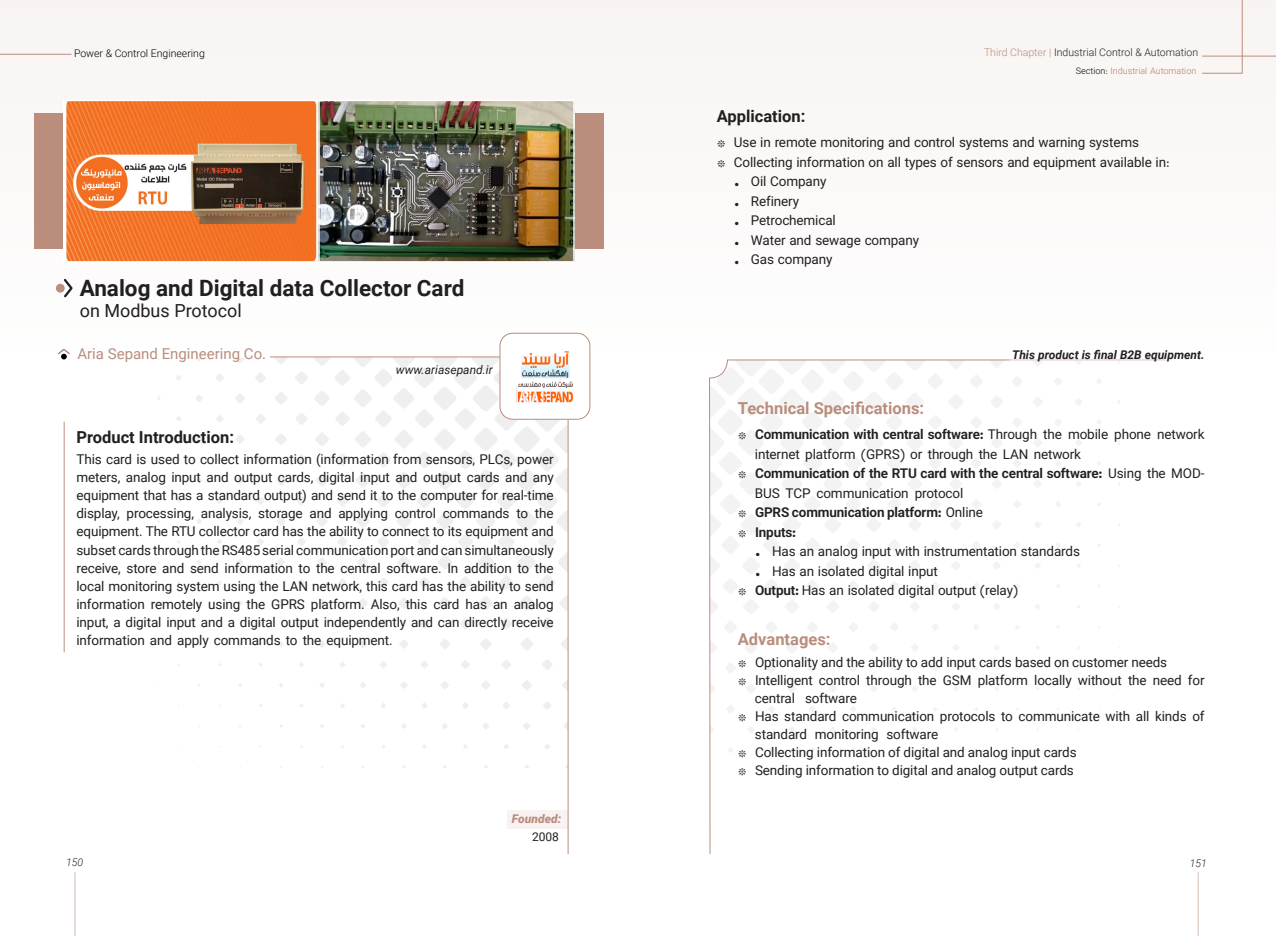
<style>
.page{position:relative;width:1276px;height:936px;background:#fff}
.page>*{position:absolute;margin:0;border:0;box-sizing:border-box;transform-origin:0 0}
.Product_Name_C3{font:700 22.5px "Roboto";color:#231f20}
.Product_Name_C3-2{font:18px "Roboto";color:#231f20}
.Technical_Specificat{font:700 16.5px "Roboto";color:#ba8d7d}
.Product_Introduction{font:700 16.5px "Roboto";color:#231f20}
.Company_Name_C3{font:15px "Roboto";color:#ba8d7d}
.Text{font:13.5px/18px "Roboto";letter-spacing:-.01em;color:#231f20}
.t1{font:13.5px/19.5px "IRAN Sans X";letter-spacing:-.01em;color:#231f20}
.t2{font:700 13.5px/19.5px "IRAN Sans X";letter-spacing:-.01em;color:#231f20}
.B2BC{font:italic 700 12px "Roboto";color:#231f20}
.Website{font:italic 12px "Roboto";color:#231f20}
.Exports_History_C3{font:italic 900 12px "Roboto";color:#ba8d7d}
.Founded_Text{font:12px "Roboto";color:#231f20}
.t3{font:300 10.5px "Roboto";color:#231f20}
.t4{font:300 10.5px "Roboto";color:#000}
.t5{font:italic 300 10.5px "Roboto";color:#231f20}
.t6{font:300 9px "IRAN Sans X";color:#ba8d7d}
.s1{color:#ba8d7d}
.s2{color:#231f20}
.s3{font-weight:700}
.s4{font-weight:400}
.s5{font-family:"IRAN Sans X"}
</style>
<div class="page">
<div style="left:0;top:0;width:638px;height:364px;background:#fbf8f7"></div>
<div style="left:638px;top:0;width:638px;height:364px;background:#fbf9f8"></div>
<hr style="left:1197px;top:872px;width:2px;height:63px;background:#ba8d7d">
<hr style="left:0;top:54px;width:71px;height:1px;background:#ba8d7d">
<svg style="left:158px;top:356px;width:410px;height:498px"></svg>
<div style="left:500px;top:333px;width:90px;height:86px;background:#fff;border-radius:13px"></div>
<div style="left:500px;top:333px;width:90px;height:86px;border:1px solid #ba8d7d;border-radius:13px"></div>
<hr style="left:74px;top:872px;width:2px;height:63px;background:#ba8d7d">
<svg style="left:58px;top:348px;width:12px;height:11px"></svg>
<hr style="left:1202px;top:56px;width:74px;height:1px;background:#ba8d7d">
<div style="left:34px;top:113px;width:570px;height:136px;background:#ba8d7d"></div>
<div style="left:507px;top:810px;width:61px;height:18px;background:#f8f3f2"></div>
<hr style="left:77px;top:356px;width:193px;height:2px;background:#fff">
<hr style="left:64px;top:421px;width:1px;height:231px;background:#ba8d7d">
<div style="left:56px;top:284px;width:9px;height:8px;background:#ba8d7d;border-radius:50%"></div>
<svg style="left:62px;top:279px;width:11px;height:19px"></svg>
<img style="left:66px;top:103px;width:251px;height:156px">
<div style="left:63px;top:100px;width:257px;height:162px;border:2px solid #fff"></div>
<img style="left:321px;top:103px;width:251px;height:156px">
<div style="left:318px;top:100px;width:257px;height:162px;border:2px solid #fff"></div>
<img style="left:517px;top:377px;width:56px;height:26px">
<img style="left:520px;top:351px;width:49px;height:32px">
<svg style="left:1202px;top:0;width:41px;height:74px"></svg>
<svg style="left:709px;top:359px;width:456px;height:495px"></svg>
<hr style="left:1009px;top:360px;width:195px;height:1px;background:#fff">
<p class="t4" style="left:74px;top:46px;width:132px">Power &amp; Control Engineering</p>
<p class="Product_Name_C3" style="left:80px;top:272px;width:386px">Analog and Digital data Collector Card</p>
<p class="Product_Name_C3-2" style="left:80px;top:298px;width:164px">on Modbus Protocol</p>
<p class="Company_Name_C3" style="left:77px;top:343px;width:190px">Aria Sepand Engineering Co.</p>
<p class="Product_Introduction" style="left:76px;top:425px;width:159px">Product Introduction:</p>
<p class="Website" style="left:396px;top:361px;width:98px">www.ariasepand.ir</p>
<p class="Text" style="left:76px;top:450px;width:479px;text-align:justify">This card is used to collect information (information from sensors, PLCs, power meters, analog input and output cards, digital input and output cards and any equipment that has a standard output) and send it to the computer for real-time display, processing, analysis, storage and applying control commands to the equipment. The RTU collector card has the ability to connect to its equipment and subset cards through the RS485 serial communication port and can simultaneously receive, store and send information to the central software. In addition to the local monitoring system using the LAN network, this card has the ability to send information remotely using the GPRS platform. Also, this card has an analog input, a digital input and a digital output independently and can directly receive information and apply commands to the equipment.</p>
<p class="Exports_History_C3" style="left:512px;top:810px;width:51px">Founded:</p>
<p class="t5" style="left:66px;top:855px;width:19px">150</p>
<p class="Founded_Text" style="left:532px;top:828px;width:28px">2008</p>
<p class="t3" style="left:984px;top:45px;width:216px"><span class="s1">Third Chapter |</span> Industrial Control &amp; Automation</p>
<p class="t6" style="left:1075px;top:65px;width:122px"><span class="s2">Section:</span> Industrial Automation</p>
<p class="Product_Introduction" style="left:717px;top:105px;width:90px">Application:</p>
<p class="t1" style="left:717px;top:134px;width:424px">٭ Use in remote monitoring and control systems and warning systems</p>
<p class="t1" style="left:717px;top:153px;width:454px">٭ Collecting information on all types of sensors and equipment available in:</p>
<p class="t1" style="left:734px;top:173px;width:94px">• Oil Company</p>
<p class="t1" style="left:734px;top:192px;width:67px">• Refinery</p>
<p class="t1" style="left:734px;top:212px;width:104px">• Petrochemical</p>
<p class="t1" style="left:734px;top:231px;width:187px">• Water and sewage company</p>
<p class="t1" style="left:734px;top:251px;width:100px">• Gas company</p>
<p class="Technical_Specificat" style="left:738px;top:397px;width:188px">Technical Specifications:</p>
<p class="B2BC" style="left:1012px;top:346px;width:194px">This product is final B2B equipment.</p>
<p class="t1" style="left:755px;top:426px;width:451px;text-indent:-17px">٭ <span class="s3">Communication with central software:</span> Through the mobile phone network internet platform (GPRS) or through the LAN network</p>
<p class="t2" style="left:755px;top:463px;width:451px;text-indent:-17px"><span class="s4">٭</span> Communication of the RTU card with the central software: <span class="s4">Using the MOD-<br>BUS TCP communication protocol</span></p>
<p class="t2" style="left:738px;top:502px;width:247px"><span class="s4">٭</span> GPRS communication platform: <span class="s4">Online</span></p>
<p class="t2" style="left:755px;top:522px;width:43px">Inputs:</p>
<p class="t1" style="left:738px;top:523px;width:11px">٭</p>
<p class="t1" style="left:755px;top:543px;width:326px">• Has an analog input with instrumentation standards</p>
<p class="t1" style="left:755px;top:562px;width:184px">• Has an isolated digital input</p>
<p class="t1" style="left:738px;top:582px;width:282px">٭ <span class="s3">Output:</span> Has an isolated digital output (relay)</p>
<p class="Technical_Specificat" style="left:738px;top:627px;width:94px">Advantages:</p>
<p class="Text" style="left:738px;top:652px;width:431px"><span class="s5">٭</span> Optionality and the ability to add input cards based on customer needs</p>
<p class="Text" style="left:755px;top:670px;width:451px;text-indent:-17px"><span class="s5">٭</span> Intelligent control through the GSM platform locally without the need for central software</p>
<p class="Text" style="left:755px;top:706px;width:451px;text-indent:-17px"><span class="s5">٭</span> Has standard communication protocols to communicate with all kinds of standard monitoring software</p>
<p class="Text" style="left:738px;top:742px;width:340px"><span class="s5">٭</span> Collecting information of digital and analog input cards</p>
<p class="Text" style="left:738px;top:760px;width:337px"><span class="s5">٭</span> Sending information to digital and analog output cards</p>
<p class="t5" style="left:1189px;top:856px;width:19px">151</p>
</div>
